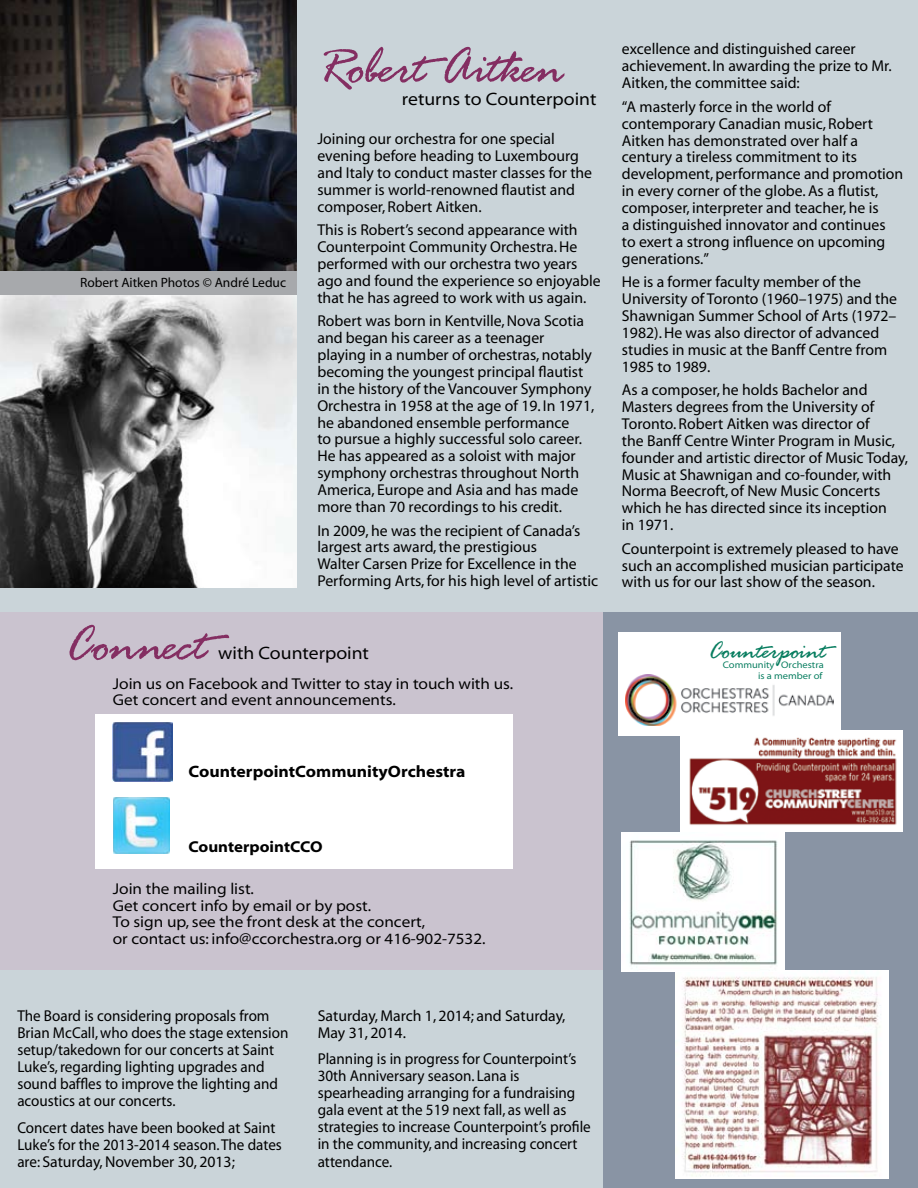
<style>
.page{position:relative;width:918px;height:1188px;background:#cad4d9}
.page>*{position:absolute;margin:0;border:0;box-sizing:border-box;transform-origin:0 0}
.t1{font:54px "Rage Italic Plain";letter-spacing:-.01em;color:#842e62}
.t2{font:26.25px "Rage Italic Plain";color:#077d5f}
.t3{font:18px "Myriad MM 400 700";color:#000}
.t4{font:16.5px "Myriad MM 700 700";color:#000}
.t5{font:15.75px/16.8px "Myriad MM 400 600";color:#000}
.t6{font:15.75px/17.1px "Myriad MM 400 600";color:#000;scale:.96 1}
.t7{font:15.75px/16.5px "Myriad MM 400 700";color:#000}
.t8{font:15.75px "Myriad MM 700 700";color:#000}
.t9{font:13.5px "Myriad MM 400 600";color:#000}
.t10{font:9.6px/10.5px "Myriad MM 400 700";color:#077d5f;text-align:right}
</style>
<div class="page">
<div style="left:0;top:612px;width:603px;height:358px;background:#cac3cf"></div>
<div style="left:604px;top:612px;width:314px;height:576px;background:#8994a4"></div>
<div style="left:618px;top:632px;width:222px;height:104px;background:#fff"></div>
<img style="left:625px;top:674px;width:209px;height:51px">
<img style="left:675px;top:970px;width:213px;height:209px">
<img style="left:621px;top:833px;width:163px;height:139px">
<img style="left:681px;top:730px;width:222px;height:101px">
<img style="left:0;top:0;width:296px;height:271px">
<img style="left:0;top:295px;width:297px;height:292px">
<div style="left:0;top:271px;width:297px;height:24px;background:#a7a9ac"></div>
<div style="left:96px;top:714px;width:417px;height:155px;background:#fff"></div>
<img style="left:113px;top:722px;width:59px;height:59px">
<img style="left:114px;top:798px;width:55px;height:55px">
<p class="t9" style="left:80px;top:276px;width:208px">Robert Aitken Photos © André Leduc</p>
<h1 class="t1" style="left:319px;top:34px;width:247px">Robert Aitken</h1>
<p class="t3" style="left:402px;top:91px;width:196px">returns to Counterpoint</p>
<p class="t5" style="left:317px;top:131px;width:276px">Joining our orchestra for one special evening before heading to Luxembourg and Italy to conduct master classes for the summer is world-renowned flautist and composer, Robert Aitken.</p>
<p class="t5" style="left:317px;top:222px;width:285px">This is Robert’s second appearance with Counterpoint Community Orchestra. He performed with our orchestra two years ago and found the experience so enjoyable that he has agreed to work with us again.</p>
<p class="t5" style="left:317px;top:314px;width:278px">Robert was born in Kentville, Nova Scotia and began his career as a teenager playing in a number of orchestras, notably becoming the youngest principal flautist in the history of the Vancouver Symphony Orchestra in 1958 at the age of 19. In 1971, he abandoned ensemble performance<br>to pursue a highly successful solo career.<br>He has appeared as a soloist with major symphony orchestras throughout North America, Europe and Asia and has made more than 70 recordings to his credit.</p>
<p class="t5" style="left:317px;top:523px;width:282px">In 2009, he was the recipient of Canada’s largest arts award, the prestigious<br>Walter Carsen Prize for Excellence in the Performing Arts, for his high level of artistic</p>
<h1 class="t1" style="left:66px;top:611px;width:143px">Connect</h1>
<p class="t3" style="left:218px;top:644px;width:152px">with Counterpoint</p>
<p class="t7" style="left:113px;top:676px;width:402px">Join us on Facebook and Twitter to stay in touch with us.<br>Get concert and event announcements.</p>
<p class="t5" style="left:622px;top:42px;width:271px">excellence and distinguished career achievement. In awarding the prize to Mr.<br>Aitken, the committee said:</p>
<p class="t5" style="left:622px;top:99px;width:283px">“A masterly force in the world of contemporary Canadian music, Robert Aitken has demonstrated over half a century a tireless commitment to its development, performance and promotion in every corner of the globe. As a flutist, composer, interpreter and teacher, he is<br>a distinguished innovator and continues to exert a strong influence on upcoming generations.”</p>
<p class="t5" style="left:622px;top:274px;width:277px">He is a former faculty member of the University of Toronto (1960–1975) and the Shawnigan Summer School of Arts (1972– 1982). He was also director of advanced studies in music at the Banff Centre from 1985 to 1989.</p>
<p class="t5" style="left:622px;top:382px;width:288px">As a composer, he holds Bachelor and Masters degrees from the University of Toronto. Robert Aitken was director of<br>the Banff Centre Winter Program in Music, founder and artistic director of Music Today, Music at Shawnigan and co-founder, with Norma Beecroft, of New Music Concerts which he has directed since its inception<br>in 1971.</p>
<p class="t5" style="left:622px;top:541px;width:283px">Counterpoint is extremely pleased to have such an accomplished musician participate with us for our last show of the season.</p>
<h2 class="t2" style="left:709px;top:634px;width:119px">Counterpoint</h2>
<p class="t10" style="left:723px;top:660px;width:102px">Community Orchestra is a member of</p>
<p class="t4" style="left:189px;top:764px;width:278px">CounterpointCommunityOrchestra</p>
<p class="t8" style="left:188px;top:839px;width:136px">CounterpointCCO</p>
<p class="t7" style="left:113px;top:881px;width:374px">Join the mailing list.<br>Get concert info by email or by post.<br>To sign up, see the front desk at the concert,<br>or contact us: info@ccorchestra.org or 416-902-7532.</p>
<p class="t6" style="left:17px;top:1008px;width:284px">The Board is considering proposals from Brian McCall, who does the stage extension setup/takedown for our concerts at Saint Luke’s, regarding lighting upgrades and sound baffles to improve the lighting and acoustics at our concerts.</p>
<p class="t6" style="left:17px;top:1120px;width:277px">Concert dates have been booked at Saint<br>Luke’s for the 2013-2014 season. The dates are: Saturday, November 30, 2013;</p>
<p class="t5" style="left:318px;top:1008px;width:249px">Saturday, March 1, 2014; and Saturday,<br>May 31, 2014.</p>
<p class="t6" style="left:318px;top:1051px;width:286px">Planning is in progress for Counterpoint’s 30th Anniversary season. Lana is spearheading arranging for a fundraising gala event at the 519 next fall, as well as strategies to increase Counterpoint’s profile in the community, and increasing concert attendance.</p>
</div>
